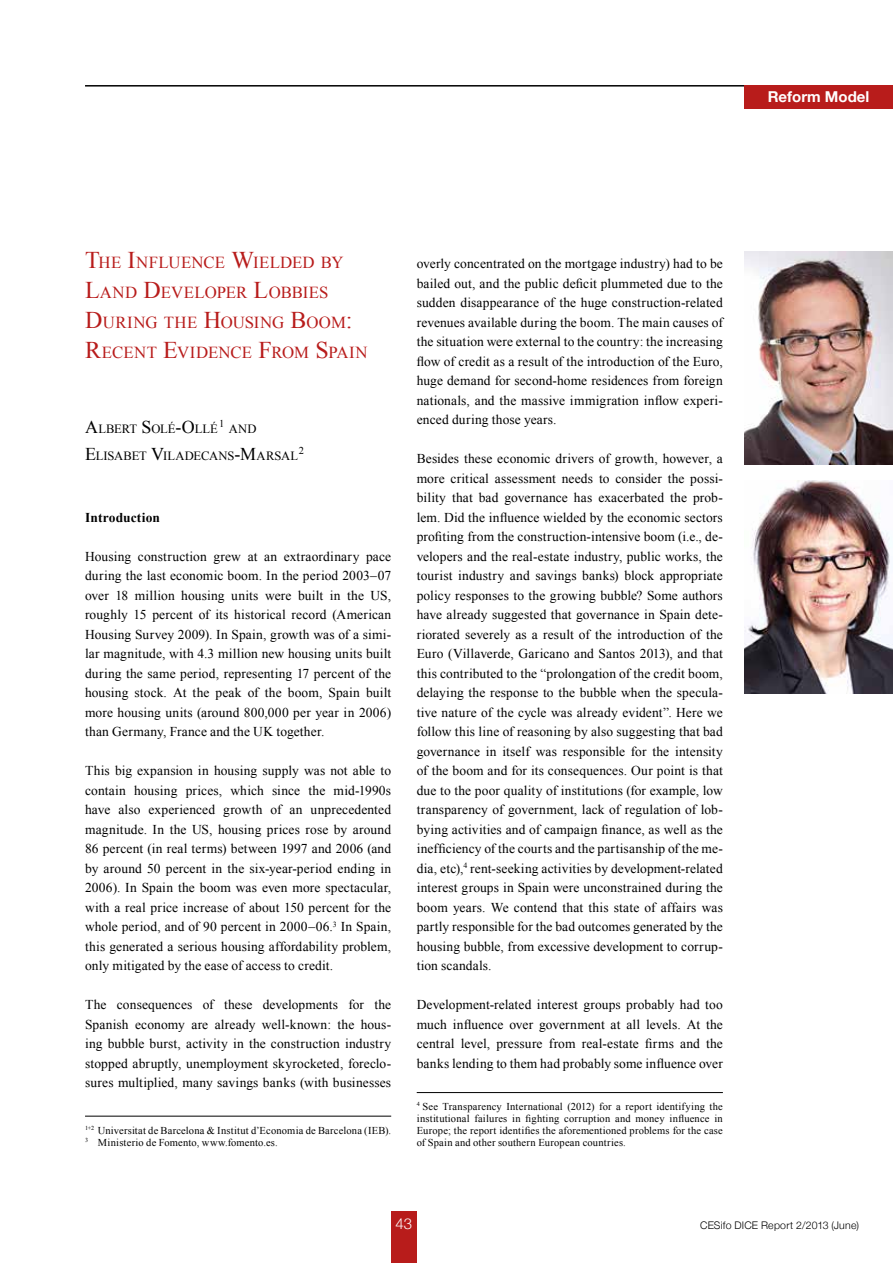
<style>
.page{position:relative;width:893px;height:1263px;background:#fff}
.page>*{position:absolute;margin:0;border:0;box-sizing:border-box;transform-origin:0 0}
.t1{font:16.8px/30px "Times New Roman";letter-spacing:.005em;color:#b81c1b}
.t2{font:700 15px "Helvetica Neue";color:#fff}
.t3{font:300 15px "Helvetica Neue";color:#fff}
.t4{font:13.5px/19.5px "Times New Roman";letter-spacing:.01em;color:#000;text-align:justify}
.t5{font:700 13.5px "Times New Roman";letter-spacing:.005em;color:#000}
.t6{font:12.6px/27px "Times New Roman";letter-spacing:-.005em;color:#000}
.t7{font:10.5px/12px "Times New Roman";letter-spacing:.015em;color:#000}
.t8{font:300 10.5px "Helvetica Neue";letter-spacing:.02em;color:#000}
.t9{font:10.5px "Times New Roman";color:#000}
.s1{font-size:24px}
.s2{font-size:18px}
</style>
<div class="page">
<hr style="left:85px;top:85px;width:659px;height:2px;background:#000">
<div style="left:744px;top:85px;width:149px;height:23px;background:#b81c1b"></div>
<div style="left:391px;top:1212px;width:26px;height:51px;background:#b81c1b"></div>
<hr style="left:85px;top:1116px;width:306px;height:1px;background:#000">
<hr style="left:417px;top:1092px;width:306px;height:1px;background:#000">
<img style="left:744px;top:252px;width:149px;height:212px">
<img style="left:744px;top:480px;width:149px;height:213px">
<p class="t2" style="left:768px;top:87px;width:103px">Reform Model</p>
<p class="t1" style="left:85px;top:247px;width:284px"><span class="s1">T</span>HE <span class="s1">I</span>NFLUENCE <span class="s1">W</span>IELDED BY<br><span class="s1">L</span>AND <span class="s1">D</span>EVELOPER <span class="s1">L</span>OBBIES<br><span class="s1">D</span>URING THE <span class="s1">H</span>OUSING <span class="s1">B</span>OOM<span class="s1">:<br>R</span>ECENT <span class="s1">E</span>VIDENCE <span class="s1">F</span>ROM <span class="s1">S</span>PAIN</p>
<p class="t6" style="left:85px;top:415px;width:134px"><span class="s2">A</span>LBERT <span class="s2">S</span> OLÉ<span class="s2">-O</span>LLÉ</p>
<p class="t9" style="left:219px;top:417px;width:7px">1</p>
<p class="t6" style="left:85px;top:415px;width:215px;text-indent:144px">AND<br><span class="s2">E</span>LISABET <span class="s2">V</span>ILADECANS<span class="s2">-M</span>ARSAL</p>
<p class="t9" style="left:299px;top:444px;width:7px">2</p>
<p class="t5" style="left:85px;top:508px;width:76px">Introduction</p>
<p class="t4" style="left:85px;top:546px;width:308px">Housing construction grew at an extraordinary pace during the last economic boom. In the period 2003–07 over 18 million housing units were built in the US, roughly 15 percent of its historical record (American Housing Survey 2009). In Spain, growth was of a simi&shy;lar magnitude, with 4.3 million new housing units built during the same period, representing 17 percent of the housing stock. At the peak of the boom, Spain built more housing units (around 800,000 per year in 2006) than Germany, France and the UK together.</p>
<p class="t4" style="left:85px;top:761px;width:308px">This big expansion in housing supply was not able to contain housing prices, which since the mid-1990s have also experienced growth of an unprecedented magnitude. In the US, housing prices rose by around 86 percent (in real terms) between 1997 and 2006 (and by around 50 percent in the six-year-period ending in 2006). In Spain the boom was even more spectacular, with a real price increase of about 150 percent for the whole period, and of 90 percent in 2000–06.<sup>3</sup> In Spain, this generated a serious housing affordability problem, only mitigated by the ease of access to credit.</p>
<p class="t4" style="left:85px;top:995px;width:308px">The consequences of these developments for the Spanish economy are already well-known: the hous&shy;ing bubble burst, activity in the construction industry stopped abruptly, unemployment skyrocketed, foreclo&shy;sures multiplied, many savings banks (with businesses</p>
<p class="t7" style="left:85px;top:1124px;width:308px"><sup>1+2</sup> Universitat de Barcelona &amp; Institut d’Economia de Barcelona (IEB).<br><sup>3</sup> Ministerio de Fomento, www.fomento.es.</p>
<p class="t4" style="left:417px;top:254px;width:308px">overly concentrated on the mortgage industry) had to be bailed out, and the public deficit plummeted due to the sudden disappearance of the huge construction-related revenues available during the boom. The main causes of the situation were external to the country: the increasing flow of credit as a result of the introduction of the Euro, huge demand for second-home residences from foreign nationals, and the massive immigration inflow experi&shy;enced during those years.</p>
<p class="t4" style="left:417px;top:449px;width:308px">Besides these economic drivers of growth, however, a more critical assessment needs to consider the possi&shy;bility that bad governance has exacerbated the prob&shy;lem. Did the influence wielded by the economic sectors profiting from the construction-intensive boom (i.e., de&shy;velopers and the real-estate industry, public works, the tourist industry and savings banks) block appropriate policy responses to the growing bubble? Some authors have already suggested that governance in Spain dete&shy;riorated severely as a result of the introduction of the Euro (Villaverde, Garicano and Santos 2013), and that this contributed to the “prolongation of the credit boom, delaying the response to the bubble when the specula&shy;tive nature of the cycle was already evident”. Here we follow this line of reasoning by also suggesting that bad governance in itself was responsible for the intensity of the boom and for its consequences. Our point is that due to the poor quality of institutions (for example, low transparency of government, lack of regulation of lob&shy;bying activities and of campaign finance, as well as the inefficiency of the courts and the partisanship of the me&shy;dia, etc),<sup>4</sup> rent-seeking activities by development-related interest groups in Spain were unconstrained during the boom years. We contend that this state of affairs was partly responsible for the bad outcomes generated by the housing bubble, from excessive development to corrup&shy;tion scandals.</p>
<p class="t4" style="left:417px;top:995px;width:308px">Development-related interest groups probably had too much influence over government at all levels. At the central level, pressure from real-estate firms and the banks lending to them had probably some influence over</p>
<p class="t7" style="left:417px;top:1100px;width:308px;text-align:justify"><sup>4</sup> See Transparency International (2012) for a report identifying the institutional failures in fighting corruption and money influence in Europe; the report identifies the aforementioned problems for the case of Spain and other southern European countries.</p>
<p class="t3" style="left:396px;top:1214px;width:18px">43</p>
<p class="t8" style="left:700px;top:1219px;width:160px">CESifo DICE Report 2/2013 (June)</p>
</div>
